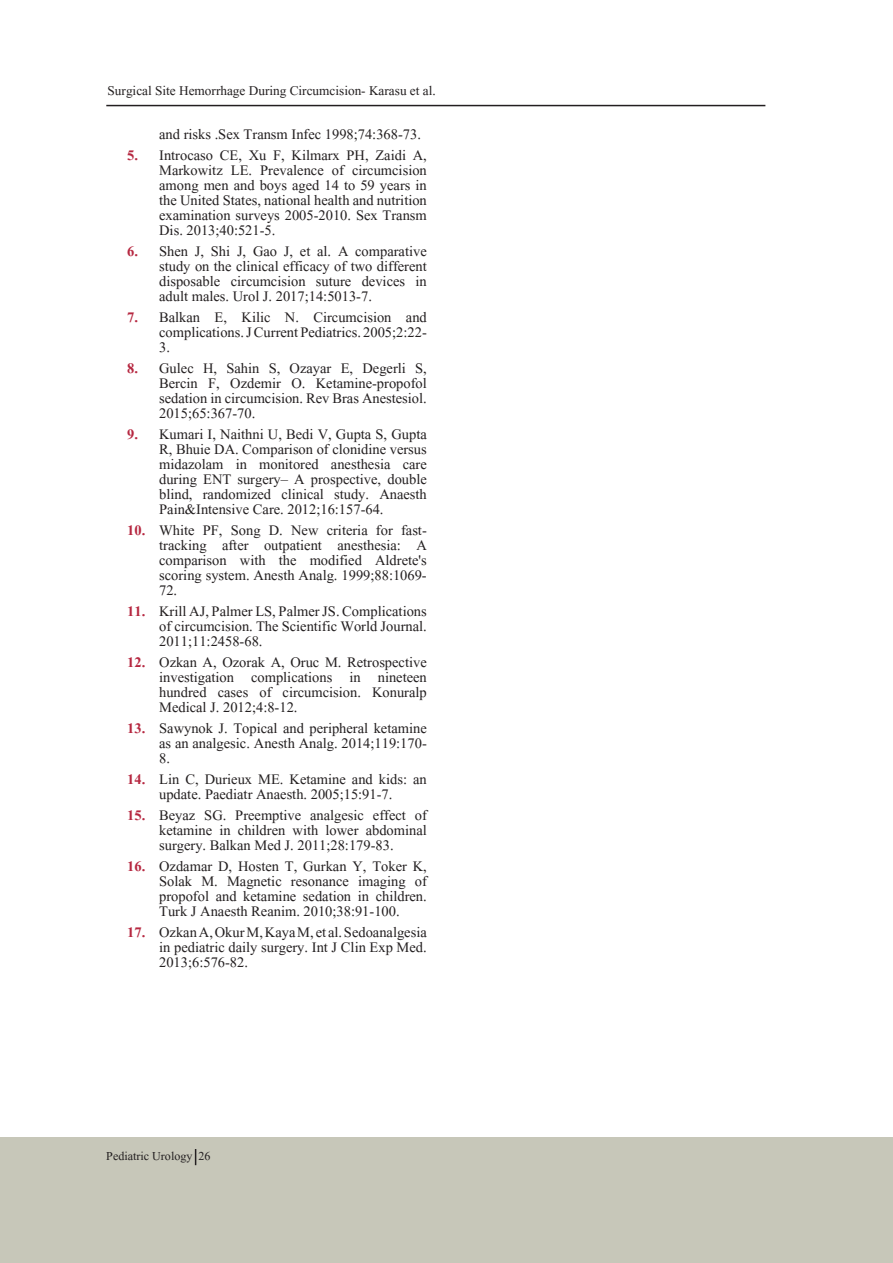
<style>
.page{position:relative;width:893px;height:1263px;background:#fff}
.page>*{position:absolute;margin:0;border:0;box-sizing:border-box;transform-origin:0 0}
.t1{font:18px/15px "Aparajita";color:#231f20;text-align:justify}
.t2{font:16.5px "Aparajita";color:#231f20}
.t3{font:15px "Aparajita";color:#231f20}
.s1{font-weight:700;color:#b62841}
</style>
<div class="page">
<div style="left:0;top:1137px;width:893px;height:126px;background:#c7c7b9"></div>
<hr style="left:106px;top:105px;width:659px;height:1px;background:#231f20">
<svg style="left:195px;top:1149px;width:1px;height:16px"></svg>
<p class="t2" style="left:108px;top:82px;width:330px">Surgical Site Hemorrhage During Circumcision- Karasu et al.</p>
<p class="t1" style="left:159px;top:128px;width:263px">and risks .Sex Transm Infec 1998;74:368-73.</p>
<p class="t1" style="left:159px;top:149px;width:269px;text-indent:-32px"><span class="s1">5.</span> Introcaso CE, Xu F, Kilmarx PH, Zaidi A, Markowitz LE. Prevalence of circumcision among men and boys aged 14 to 59 years in the United States, national health and nutrition examination surveys 2005-2010. Sex Transm Dis. 2013;40:521-5.</p>
<p class="t1" style="left:159px;top:245px;width:269px;text-indent:-32px"><span class="s1">6.</span> Shen J, Shi J, Gao J, et al. A comparative study on the clinical efficacy of two different disposable circumcision suture devices in adult males. Urol J. 2017;14:5013-7.</p>
<p class="t1" style="left:159px;top:311px;width:269px;text-indent:-32px"><span class="s1">7.</span> Balkan E, Kilic N. Circumcision and complications. J Current Pediatrics. 2005;2:22- 3.</p>
<p class="t1" style="left:159px;top:362px;width:269px;text-indent:-32px"><span class="s1">8.</span> Gulec H, Sahin S, Ozayar E, Degerli S, Bercin F, Ozdemir O. Ketamine-propofol sedation in circumcision. Rev Bras Anestesiol.<br>2015;65:367-70.</p>
<p class="t1" style="left:159px;top:428px;width:269px;text-indent:-32px"><span class="s1">9.</span> Kumari I, Naithni U, Bedi V, Gupta S, Gupta R, Bhuie DA. Comparison of clonidine versus midazolam in monitored anesthesia care during ENT surgery– A prospective, double blind, randomized clinical study. Anaesth Pain&amp;Intensive Care. 2012;16:157-64.</p>
<p class="t1" style="left:159px;top:524px;width:269px;text-indent:-32px"><span class="s1">10.</span> White PF, Song D. New criteria for fast&shy;tracking after outpatient anesthesia: A comparison with the modified Aldrete's scoring system. Anesth Analg. 1999;88:1069- 72.</p>
<p class="t1" style="left:159px;top:605px;width:269px;text-indent:-32px"><span class="s1">11.</span> Krill AJ, Palmer LS, Palmer JS. Complications of circumcision. The Scientific World Journal.<br>2011;11:2458-68.</p>
<p class="t1" style="left:159px;top:656px;width:269px;text-indent:-32px"><span class="s1">12.</span> Ozkan A, Ozorak A, Oruc M. Retrospective investigation complications in nineteen hundred cases of circumcision. Konuralp Medical J. 2012;4:8-12.</p>
<p class="t1" style="left:159px;top:722px;width:269px;text-indent:-32px"><span class="s1">13.</span> Sawynok J. Topical and peripheral ketamine as an analgesic. Anesth Analg. 2014;119:170- 8.</p>
<p class="t1" style="left:127px;top:773px;width:301px;text-align:center"><span class="s1">14.</span> Lin C, Durieux ME. Ketamine and kids: an update. Paediatr Anaesth. 2005;15:91-7.</p>
<p class="t1" style="left:159px;top:809px;width:269px;text-indent:-32px"><span class="s1">15.</span> Beyaz SG. Preemptive analgesic effect of ketamine in children with lower abdominal surgery. Balkan Med J. 2011;28:179-83.</p>
<p class="t1" style="left:159px;top:860px;width:269px;text-indent:-32px"><span class="s1">16.</span> Ozdamar D, Hosten T, Gurkan Y, Toker K, Solak M. Magnetic resonance imaging of propofol and ketamine sedation in children.<br>Turk J Anaesth Reanim. 2010;38:91-100.</p>
<p class="t1" style="left:159px;top:926px;width:269px;text-indent:-32px"><span class="s1">17.</span> Ozkan A, Okur M, Kaya M, et al. Sedoanalgesia in pediatric daily surgery. Int J Clin Exp Med.<br>2013;6:576-82.</p>
<p class="t3" style="left:106px;top:1149px;width:106px">Pediatric Urology 26</p>
</div>
